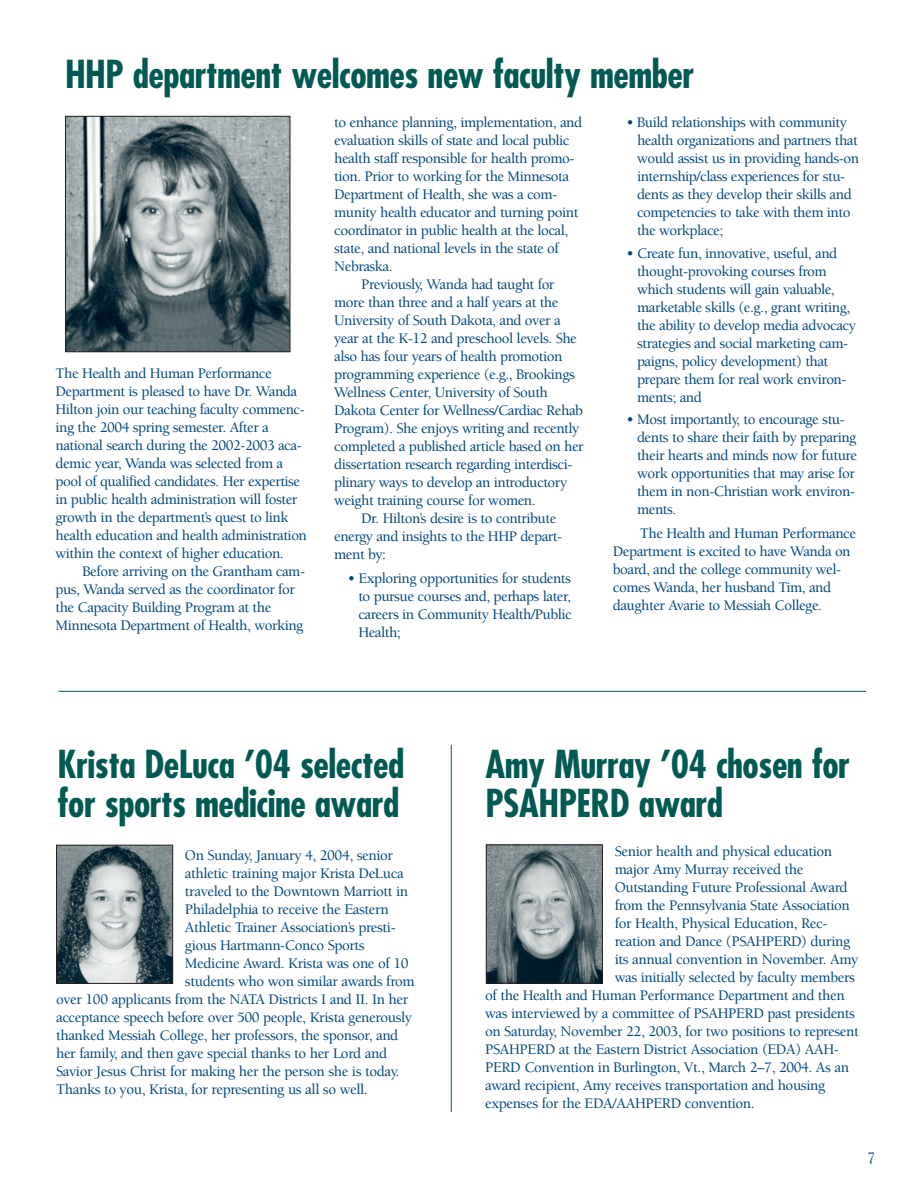
<style>
.page{position:relative;width:918px;height:1188px;background:#fff}
.page>*{position:absolute;margin:0;border:0;box-sizing:border-box;transform-origin:0 0}
.t1{font:700 condensed 37.5px/39px "Futura";letter-spacing:-.015em;color:#005953}
.t2{font:500 15px/18px "Berkeley";letter-spacing:-.03em;color:#00447c}
.t3{font:15px "Goudy";color:#00447c}
</style>
<div class="page">
<hr style="left:59px;top:691px;width:807px;height:1px;background:#005953">
<hr style="left:451px;top:745px;width:1px;height:367px;background:#005953">
<img style="left:58px;top:847px;width:113px;height:135px">
<div style="left:56px;top:845px;width:117px;height:139px;border:1px solid #231f20"></div>
<img style="left:488px;top:847px;width:113px;height:134px">
<div style="left:486px;top:845px;width:117px;height:138px;border:1px solid #231f20"></div>
<img style="left:67px;top:118px;width:221px;height:232px">
<div style="left:65px;top:116px;width:225px;height:236px;border:1px solid #231f20"></div>
<h1 class="t1" style="left:65px;top:58px;width:631px">HHP department welcomes new faculty member</h1>
<p class="t2" style="left:56px;top:365px;width:253px">The Health and Human Performance Department is pleased to have Dr. Wanda Hilton join our teaching faculty commenc&shy;ing the 2004 spring semester. After a national search during the 2002-2003 aca&shy;demic year, Wanda was selected from a pool of qualified candidates. Her expertise in public health administration will foster growth in the department’s quest to link health education and health administration within the context of higher education.</p>
<p class="t2" style="left:56px;top:563px;width:251px;text-indent:27px">Before arriving on the Grantham cam&shy;pus, Wanda served as the coordinator for the Capacity Building Program at the Minnesota Department of Health, working</p>
<p class="t2" style="left:334px;top:115px;width:249px">to enhance planning, implementation, and</p>
<p class="t2" style="left:334px;top:133px;width:237px">evaluation skills of state and local public</p>
<p class="t2" style="left:334px;top:151px;width:242px">health staff responsible for health promo-</p>
<p class="t2" style="left:334px;top:169px;width:236px">tion. Prior to working for the Minnesota</p>
<p class="t2" style="left:334px;top:187px;width:225px">Department of Health, she was a com-</p>
<p class="t2" style="left:334px;top:205px;width:246px">munity health educator and turning point</p>
<p class="t2" style="left:334px;top:223px;width:236px">coordinator in public health at the local,</p>
<p class="t2" style="left:334px;top:241px;width:226px">state, and national levels in the state of</p>
<p class="t2" style="left:334px;top:259px;width:60px">Nebraska.</p>
<p class="t2" style="left:361px;top:277px;width:195px">Previously, Wanda had taught for</p>
<p class="t2" style="left:334px;top:295px;width:226px">more than three and a half years at the</p>
<p class="t2" style="left:334px;top:313px;width:228px">University of South Dakota, and over a</p>
<p class="t2" style="left:334px;top:331px;width:244px">year at the K-12 and preschool levels. She</p>
<p class="t2" style="left:334px;top:349px;width:230px">also has four years of health promotion</p>
<p class="t2" style="left:334px;top:367px;width:242px">programming experience (e.g., Brookings</p>
<p class="t2" style="left:334px;top:385px;width:215px">Wellness Center, University of South</p>
<p class="t2" style="left:334px;top:403px;width:250px">Dakota Center for Wellness/Cardiac Rehab</p>
<p class="t2" style="left:334px;top:421px;width:247px">Program). She enjoys writing and recently</p>
<p class="t2" style="left:334px;top:439px;width:251px">completed a published article based on her</p>
<p class="t2" style="left:334px;top:457px;width:240px">dissertation research regarding interdisci-</p>
<p class="t2" style="left:334px;top:475px;width:235px">plinary ways to develop an introductory</p>
<p class="t2" style="left:334px;top:493px;width:203px">weight training course for women.</p>
<p class="t2" style="left:361px;top:511px;width:197px">Dr. Hilton’s desire is to contribute</p>
<p class="t2" style="left:334px;top:529px;width:229px">energy and insights to the HHP depart-</p>
<p class="t2" style="left:334px;top:547px;width:53px">ment by:</p>
<p class="t2" style="left:358px;top:571px;width:215px;text-align:justify;text-indent:-11px">• Exploring opportunities for students to pursue courses and, perhaps later, careers in Community Health/Public Health;</p>
<p class="t2" style="left:637px;top:115px;width:224px;text-indent:-11px">• Build relationships with community health organizations and partners that would assist us in providing hands-on internship/class experiences for stu&shy;dents as they develop their skills and competencies to take with them into the workplace;</p>
<p class="t2" style="left:637px;top:245px;width:220px;text-indent:-11px">• Create fun, innovative, useful, and thought-provoking courses from which students will gain valuable, marketable skills (e.g., grant writing, the ability to develop media advocacy strategies and social marketing cam&shy;paigns, policy development) that prepare them for real work environ&shy;ments; and</p>
<p class="t2" style="left:637px;top:412px;width:221px;text-indent:-11px">• Most importantly, to encourage stu&shy;dents to share their faith by preparing their hearts and minds now for future work opportunities that may arise for them in non-Christian work environ&shy;ments.</p>
<p class="t2" style="left:613px;top:526px;width:245px;text-indent:27px">The Health and Human Performance Department is excited to have Wanda on board, and the college community wel&shy;comes Wanda, her husband Tim, and daughter Avarie to Messiah College.</p>
<h1 class="t1" style="left:58px;top:748px;width:348px">Krista DeLuca ’04 selected for sports medicine award</h1>
<h1 class="t1" style="left:486px;top:748px;width:366px">Amy Murray ’04 chosen for<br>PSAHPERD award</h1>
<p class="t2" style="left:185px;top:848px;width:210px">On Sunday, January 4, 2004, senior</p>
<p class="t2" style="left:185px;top:866px;width:220px">athletic training major Krista DeLuca</p>
<p class="t2" style="left:185px;top:884px;width:225px">traveled to the Downtown Marriott in</p>
<p class="t2" style="left:185px;top:902px;width:205px">Philadelphia to receive the Eastern</p>
<p class="t2" style="left:185px;top:920px;width:212px">Athletic Trainer Association’s presti-</p>
<p class="t2" style="left:185px;top:938px;width:181px">gious Hartmann-Conco Sports</p>
<p class="t2" style="left:185px;top:956px;width:225px">Medicine Award. Krista was one of 10</p>
<p class="t2" style="left:185px;top:974px;width:231px">students who won similar awards from</p>
<p class="t2" style="left:56px;top:992px;width:354px">over 100 applicants from the NATA Districts I and II. In her</p>
<p class="t2" style="left:56px;top:1010px;width:358px">acceptance speech before over 500 people, Krista generously</p>
<p class="t2" style="left:56px;top:1028px;width:344px">thanked Messiah College, her professors, the sponsor, and</p>
<p class="t2" style="left:56px;top:1046px;width:333px">her family, and then gave special thanks to her Lord and</p>
<p class="t2" style="left:56px;top:1064px;width:345px">Savior Jesus Christ for making her the person she is today.</p>
<p class="t2" style="left:56px;top:1082px;width:313px">Thanks to you, Krista, for representing us all so well.</p>
<p class="t2" style="left:615px;top:844px;width:219px">Senior health and physical education</p>
<p class="t2" style="left:615px;top:862px;width:190px">major Amy Murray received the</p>
<p class="t2" style="left:615px;top:880px;width:234px">Outstanding Future Professional Award</p>
<p class="t2" style="left:615px;top:898px;width:237px">from the Pennsylvania State Association</p>
<p class="t2" style="left:615px;top:916px;width:214px">for Health, Physical Education, Rec-</p>
<p class="t2" style="left:615px;top:934px;width:237px">reation and Dance (PSAHPERD) during</p>
<p class="t2" style="left:615px;top:952px;width:245px">its annual convention in November. Amy</p>
<p class="t2" style="left:615px;top:970px;width:242px">was initially selected by faculty members</p>
<p class="t2" style="left:485px;top:988px;width:361px">of the Health and Human Performance Department and then</p>
<p class="t2" style="left:485px;top:1006px;width:371px">was interviewed by a committee of PSAHPERD past presidents</p>
<p class="t2" style="left:485px;top:1024px;width:375px">on Saturday, November 22, 2003, for two positions to represent</p>
<p class="t2" style="left:485px;top:1042px;width:355px">PSAHPERD at the Eastern District Association (EDA) AAH-</p>
<p class="t2" style="left:485px;top:1060px;width:366px">PERD Convention in Burlington, Vt., March 2–7, 2004. As an</p>
<p class="t2" style="left:485px;top:1078px;width:342px">award recipient, Amy receives transportation and housing</p>
<p class="t2" style="left:485px;top:1096px;width:271px">expenses for the EDA/AAHPERD convention.</p>
<p class="t3" style="left:868px;top:1152px;width:9px">7</p>
</div>
